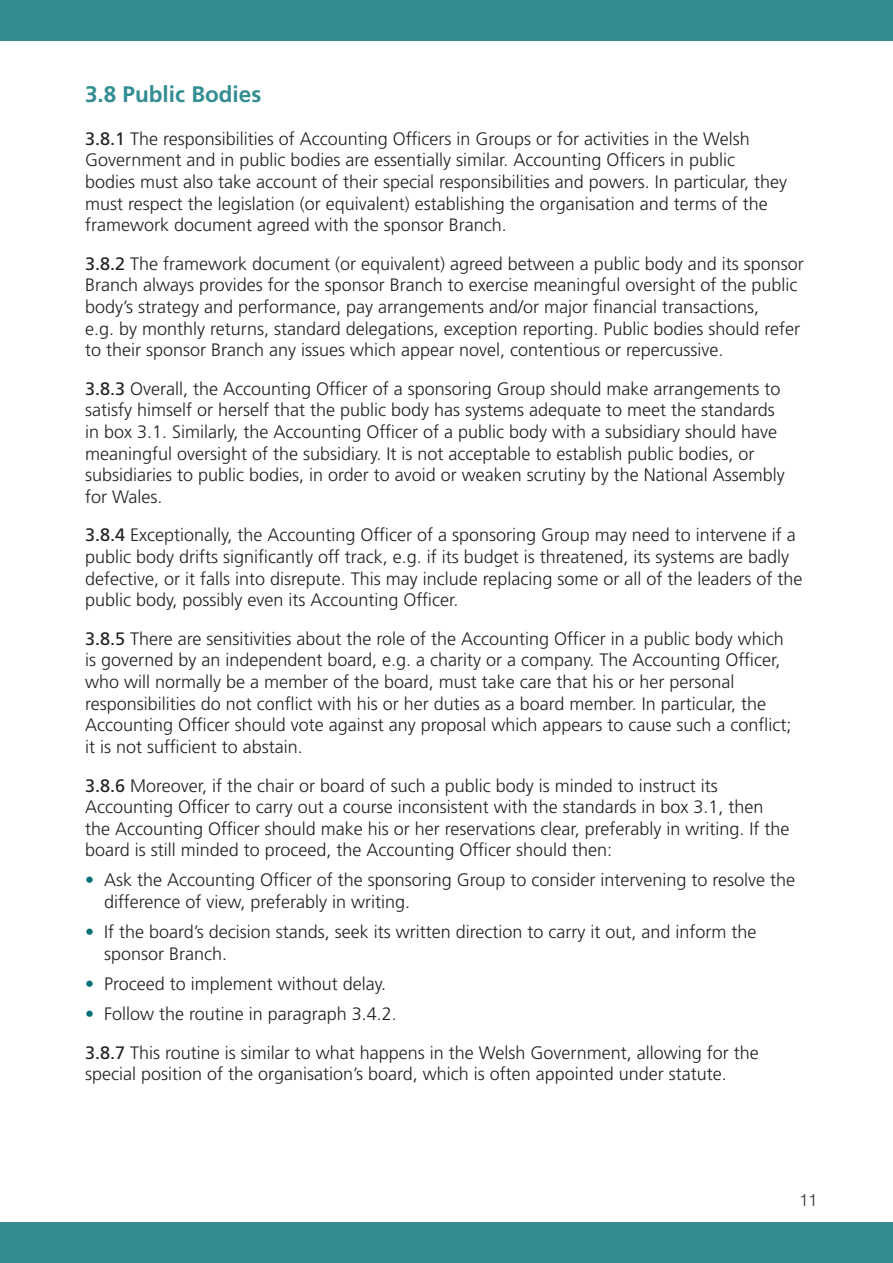
<style>
.page{position:relative;width:893px;height:1263px;background:#fff}
.page>*{position:absolute;margin:0;border:0;box-sizing:border-box;transform-origin:0 0}
.Heading_2{font:700 22.5px "Frutiger LT Std";color:#338d92}
.body_text{font:300 18px/21.6px "Frutiger LT Std";color:#222221}
.bullets{font:300 18px/21.6px "Frutiger LT Std";color:#222221}
.t1{font:300 17.25px "Swiss 721 BT";color:#343433}
.s1{font-weight:400}
.s2{color:#007077}
</style>
<div class="page">
<div style="left:0;top:1222px;width:893px;height:41px;background:#338d92"></div>
<div style="left:0;top:0;width:893px;height:40px;background:#338d92"></div>
<h2 class="Heading_2" style="left:85px;top:81px;width:178px">3.8 Public Bodies</h2>
<p class="body_text" style="left:85px;top:128px;width:704px"><span class="s1">3.8.1</span> The responsibilities of Accounting Officers in Groups or for activities in the Welsh Government and in public bodies are essentially similar. Accounting Officers in public bodies must also take account of their special responsibilities and powers. In particular, they must respect the legislation (or equivalent) establishing the organisation and terms of the framework document agreed with the sponsor Branch.</p>
<p class="body_text" style="left:85px;top:253px;width:720px"><span class="s1">3.8.2</span> The framework document (or equivalent) agreed between a public body and its sponsor Branch always provides for the sponsor Branch to exercise meaningful oversight of the public body’s strategy and performance, pay arrangements and/or major fi nancial transactions,<br>e.g. by monthly returns, standard delegations, exception reporting. Public bodies should refer to their sponsor Branch any issues which appear novel, contentious or repercussive.</p>
<p class="body_text" style="left:85px;top:378px;width:701px"><span class="s1">3.8.3</span> Overall, the Accounting Officer of a sponsoring Group should make arrangements to satisfy himself or herself that the public body has systems adequate to meet the standards in box 3.1. Similarly, the Accounting Officer of a public body with a subsidiary should have meaningful oversight of the subsidiary. It is not acceptable to establish public bodies, or subsidiaries to public bodies, in order to avoid or weaken scrutiny by the National Assembly for Wales.</p>
<p class="body_text" style="left:85px;top:525px;width:719px"><span class="s1">3.8.4</span> Exceptionally, the Accounting Officer of a sponsoring Group may need to intervene if a public body drifts signifi cantly off track, e.g. if its budget is threatened, its systems are badly defective, or it falls into disrepute. This may include replacing some or all of the leaders of the public body, possibly even its Accounting Offi cer.</p>
<p class="body_text" style="left:85px;top:628px;width:708px"><span class="s1">3.8.5</span> There are sensitivities about the role of the Accounting Officer in a public body which is governed by an independent board, e.g. a charity or a company. The Accounting Officer, who will normally be a member of the board, must take care that his or her personal responsibilities do not conflict with his or her duties as a board member. In particular, the Accounting Officer should vote against any proposal which appears to cause such a conflict; it is not sufficient to abstain.</p>
<p class="body_text" style="left:85px;top:775px;width:706px"><span class="s1">3.8.6</span> Moreover, if the chair or board of such a public body is minded to instruct its Accounting Offi cer to carry out a course inconsistent with the standards in box 3.1, then the Accounting Officer should make his or her reservations clear, preferably in writing. If the board is still minded to proceed, the Accounting Officer should then:</p>
<p class="bullets" style="left:104px;top:870px;width:693px;text-indent:-19px"><span class="s2">•</span> Ask the Accounting Officer of the sponsoring Group to consider intervening to resolve the difference of view, preferably in writing.</p>
<p class="bullets" style="left:104px;top:921px;width:654px;text-indent:-19px"><span class="s2">•</span> If the board’s decision stands, seek its written direction to carry it out, and inform the sponsor Branch.</p>
<p class="bullets" style="left:85px;top:973px;width:303px"><span class="s2">•</span> Proceed to implement without delay.</p>
<p class="bullets" style="left:85px;top:1003px;width:313px"><span class="s2">•</span> Follow the routine in paragraph 3.4.2.</p>
<p class="body_text" style="left:85px;top:1042px;width:675px"><span class="s1">3.8.7</span> This routine is similar to what happens in the Welsh Government, allowing for the special position of the organisation’s board, which is often appointed under statute.</p>
<p class="t1" style="left:799px;top:1189px;width:20px">11</p>
</div>
